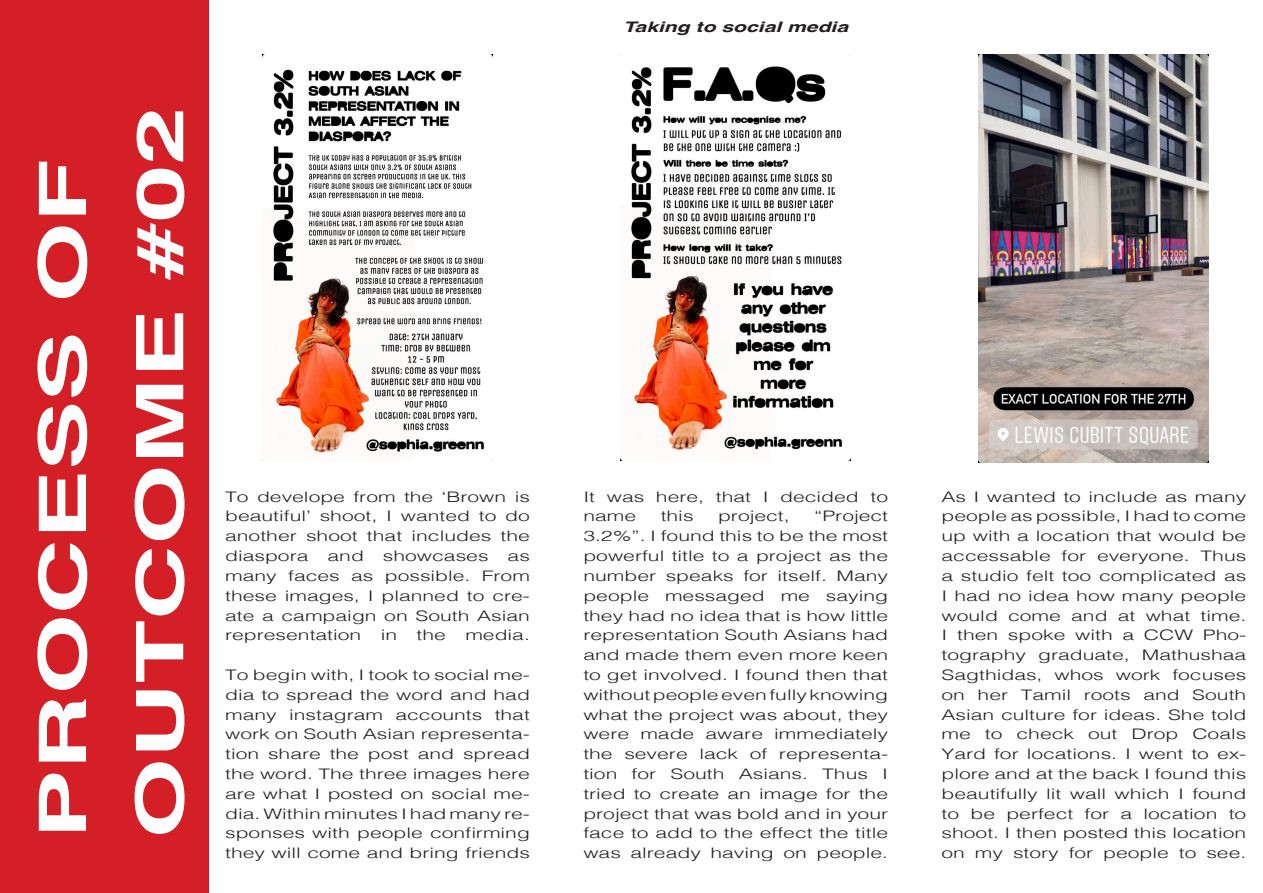
<style>
.page{position:relative;width:1263px;height:893px;background:#fff}
.page>*{position:absolute;margin:0;border:0;box-sizing:border-box;transform-origin:0 0}
.t1{font:700 65.55px/97.2px "Helvetica";color:#fff;scale:1.58 1}
.t2{font:300 14.55px/19.8px "Helvetica";color:#231f20;text-align:justify;scale:1.45 1}
.t3{font:italic 700 14.55px "Helvetica";color:#231f20;scale:1.45 1}
</style>
<div class="page">
<div style="left:0;top:0;width:208px;height:893px;background:#d41f26"></div>
<img style="left:979px;top:54px;width:230px;height:409px">
<img style="left:262px;top:54px;width:231px;height:401px">
<img style="left:621px;top:54px;width:230px;height:406px">
<p class="t1" style="left:15px;top:839px;width:465px;rotate:-90deg">PROCESS OF<br>OUTCOME #02</p>
<p class="t2" style="left:225px;top:486px;width:212px">To develope from the ‘Brown is beautiful’ shoot, I wanted to do another shoot that includes the diaspora</p>
<p class="t2" style="left:327px;top:545px;width:27px">and</p>
<p class="t2" style="left:383px;top:545px;width:74px">showcases</p>
<p class="t2" style="left:225px;top:545px;width:212px;text-indent:282px">as many faces as possible. From these images, I planned to cre&shy;ate a campaign on South Asian representation</p>
<p class="t2" style="left:381px;top:624px;width:13px">in</p>
<p class="t2" style="left:417px;top:624px;width:22px">the</p>
<p class="t2" style="left:465px;top:624px;width:46px">media.</p>
<p class="t2" style="left:225px;top:664px;width:212px">To begin with, I took to social me&shy;dia to spread the word and had many instagram accounts that work on South Asian representa&shy;tion share the post and spread the word. The three images here are what I posted on social me&shy;dia. Within minutes I had many re&shy;sponses with people confirming they will come and bring friends</p>
<p class="t3" style="left:623px;top:15px;width:157px">Taking to social media</p>
<p class="t2" style="left:583px;top:486px;width:212px">It was here, that I decided to name</p>
<p class="t2" style="left:583px;top:505px;width:212px;text-indent:231px">“Project 3.2%”. I found this to be the most powerful title to a project as the number speaks for itself. Many people messaged me saying they had no idea that is how little representation South Asians had and made them even more keen to get involved. I found then that without people even fully knowing what the project was about, they were made aware immediately the severe lack of representa&shy;tion for South Asians. Thus I tried to create an image for the project that was bold and in your face to add to the effect the title was already having on people.</p>
<p class="t2" style="left:661px;top:505px;width:24px">this</p>
<p class="t2" style="left:718px;top:505px;width:51px">project,</p>
<p class="t2" style="left:941px;top:486px;width:212px">As I wanted to include as many people as possible, I had to come up with a location that would be accessable for everyone. Thus a studio felt too complicated as I had no idea how many people would come and at what time.<br>I then spoke with a CCW Pho&shy;tography graduate, Mathushaa Sagthidas, whos work focuses on her Tamil roots and South Asian culture for ideas. She told me to check out Drop Coals Yard for locations. I went to ex&shy;plore and at the back I found this beautifully lit wall which I found to be perfect for a location to shoot. I then posted this location on my story for people to see.</p>
</div>
